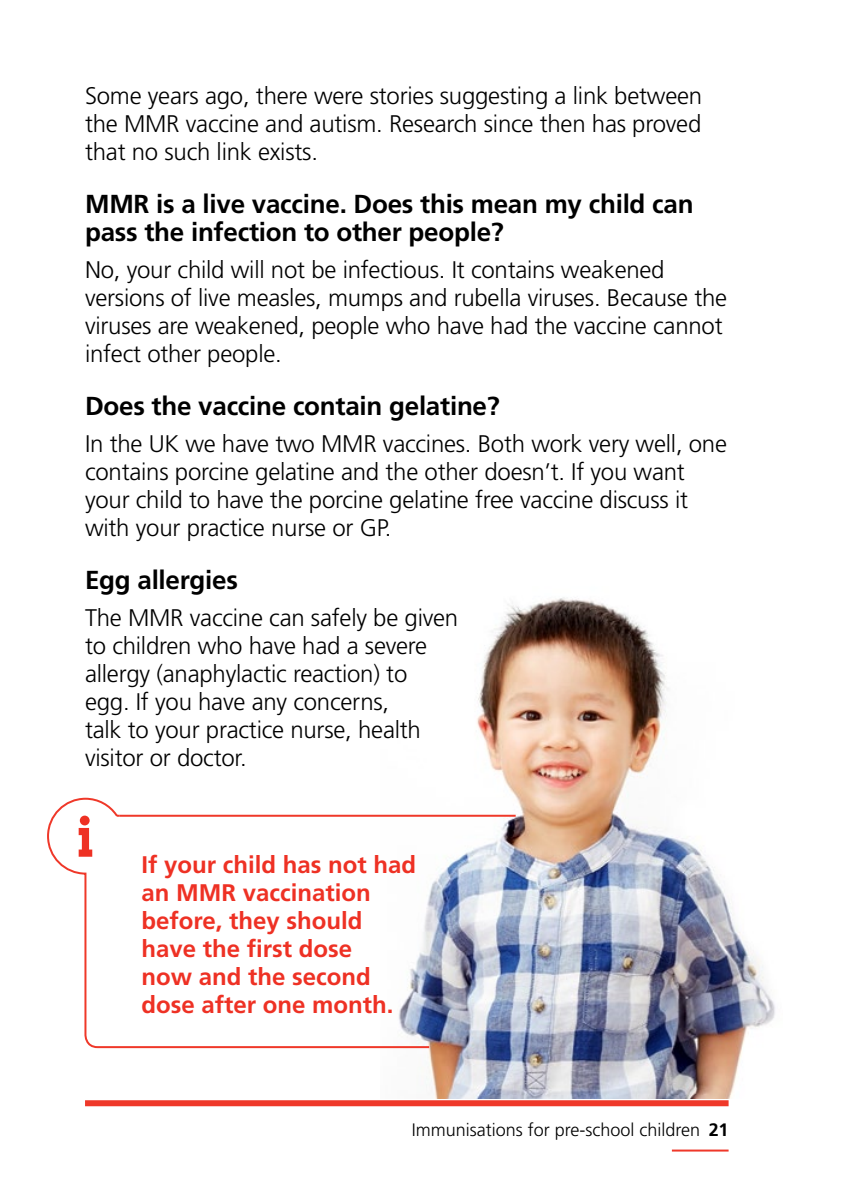
<style>
.page{position:relative;width:842px;height:1191px;background:#fff}
.page>*{position:absolute;margin:0;border:0;box-sizing:border-box;transform-origin:0 0}
.t1{font:700 26px/28px "Frutiger";letter-spacing:-.01em;color:#000}
.t2{font:300 24px/28px "Frutiger";letter-spacing:-.01em;color:#000}
.Paragraph_Style_1{font:700 24px/28px "Frutiger";color:#ee3124}
.t3{font:300 18px "Frutiger";color:#000}
.t4{font:700 18px "Frutiger";color:#000}
</style>
<div class="page">
<hr style="left:672px;top:1149px;width:57px;height:2px;background:#ef3829">
<div style="left:85px;top:1100px;width:644px;height:6px;background:#ef3829"></div>
<img style="left:426px;top:597px;width:349px;height:501px">
<svg style="left:47px;top:796px;width:384px;height:253px"></svg>
<hr style="left:120px;top:814px;width:396px;height:2px;background:#ef3829">
<p class="t2" style="left:85px;top:82px;width:619px;text-align:justify">Some years ago, there were stories suggesting a link between the MMR vaccine and autism. Research since then has proved that no such link exists.</p>
<p class="t1" style="left:85px;top:190px;width:610px">MMR is a live vaccine. Does this mean my child can pass the infection to other people?</p>
<p class="t2" style="left:85px;top:255px;width:644px">No, your child will not be infectious. It contains weakened versions of live measles, mumps and rubella viruses. Because the viruses are weakened, people who have had the vaccine cannot infect other people.</p>
<p class="t1" style="left:85px;top:392px;width:416px">Does the vaccine contain gelatine?</p>
<p class="t2" style="left:85px;top:429px;width:643px">In the UK we have two MMR vaccines. Both work very well, one contains porcine gelatine and the other doesn’t. If you want your child to have the porcine gelatine free vaccine discuss it with your practice nurse or GP.</p>
<p class="t1" style="left:85px;top:566px;width:154px">Egg allergies</p>
<p class="t2" style="left:85px;top:603px;width:375px">The MMR vaccine can safely be given to children who have had a severe allergy (anaphylactic reaction) to<br>egg. If you have any concerns,<br>talk to your practice nurse, health visitor or doctor.</p>
<p class="Paragraph_Style_1" style="left:141px;top:850px;width:276px">If your child has not had an MMR vaccination before, they should have the first dose<br>now and the second dose after one month.</p>
<p class="t3" style="left:412px;top:1120px;width:290px">Immunisations for pre-school children</p>
<p class="t4" style="left:709px;top:1119px;width:21px">21</p>
</div>
